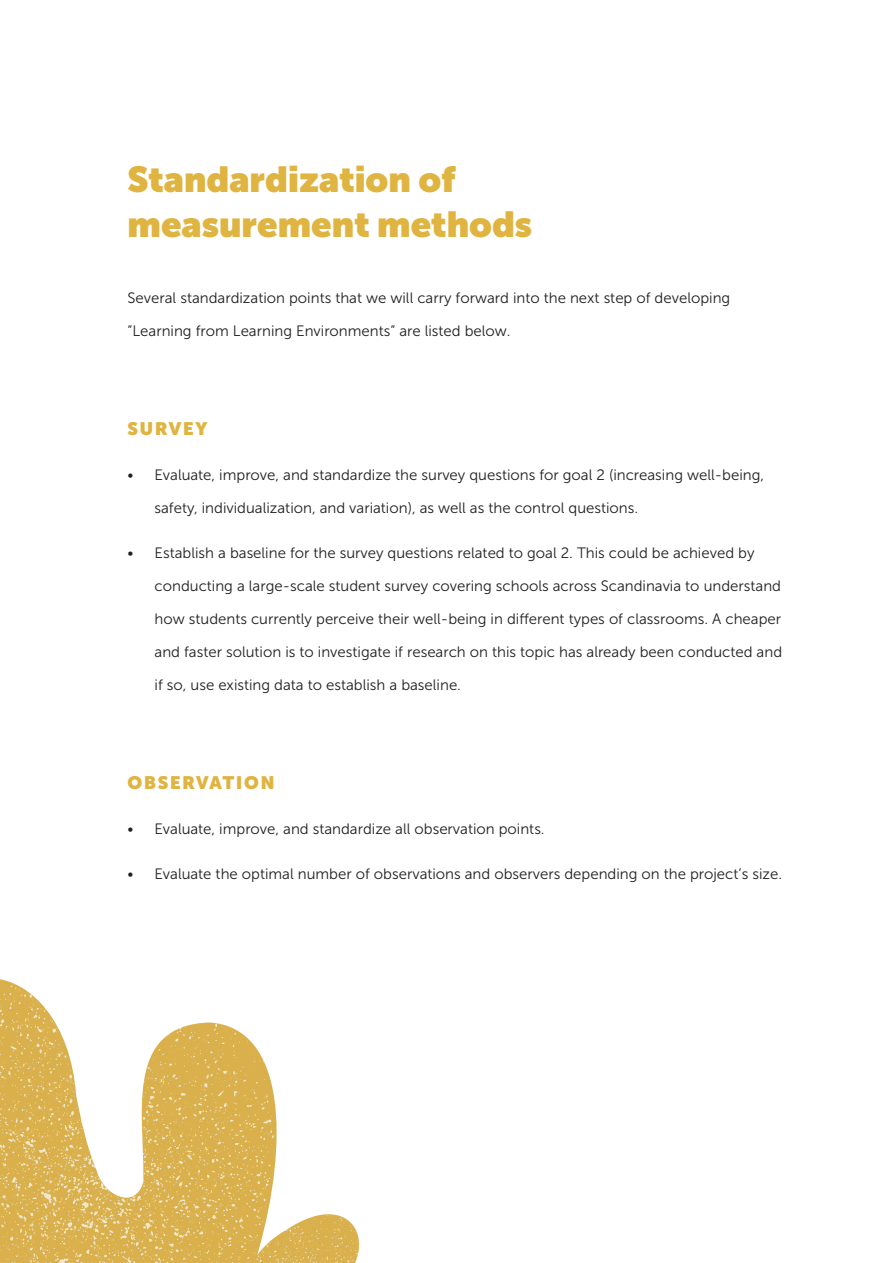
<style>
.page{position:relative;width:893px;height:1263px;background:#fff}
.page>*{position:absolute;margin:0;border:0;box-sizing:border-box;transform-origin:0 0}
.t1{font:900 36px/45px "Museo Sans Display";color:#dfb441}
.t2{font:900 18px "Museo Sans Display";letter-spacing:.1em;color:#dfb441}
.t3{font:15px "Museo Sans 300";color:#231f20}
</style>
<div class="page">
<svg style="left:300px;top:1214px;width:59px;height:49px;background:#ddba62"></svg>
<svg style="left:0;top:979px;width:300px;height:284px"></svg>
<svg style="left:0;top:1126px;width:100px;height:137px;background:#dcb85f"></svg>
<p class="t1" style="left:128px;top:157px;width:406px">Standardization of measurement methods</p>
<p class="t3" style="left:128px;top:290px;width:604px">Several standardization points that we will carry forward into the next step of developing</p>
<p class="t3" style="left:128px;top:323px;width:384px">”Learning from Learning Environments” are listed below.</p>
<p class="t2" style="left:128px;top:418px;width:81px">SURVEY</p>
<p class="t3" style="left:128px;top:467px;width:638px">• Evaluate, improve, and standardize the survey questions for goal 2 (increasing well-being,</p>
<p class="t3" style="left:155px;top:500px;width:485px">safety, individualization, and variation), as well as the control questions.</p>
<p class="t3" style="left:128px;top:545px;width:628px">• Establish a baseline for the survey questions related to goal 2. This could be achieved by</p>
<p class="t3" style="left:155px;top:578px;width:628px">conducting a large-scale student survey covering schools across Scandinavia to understand</p>
<p class="t3" style="left:155px;top:611px;width:628px">how students currently perceive their well-being in different types of classrooms. A cheaper</p>
<p class="t3" style="left:155px;top:644px;width:629px">and faster solution is to investigate if research on this topic has already been conducted and</p>
<p class="t3" style="left:155px;top:677px;width:308px">if so, use existing data to establish a baseline.</p>
<p class="t2" style="left:128px;top:772px;width:148px">OBSERVATION</p>
<p class="t3" style="left:128px;top:821px;width:419px">• Evaluate, improve, and standardize all observation points.</p>
<p class="t3" style="left:128px;top:866px;width:656px">• Evaluate the optimal number of observations and observers depending on the project’s size.</p>
</div>
